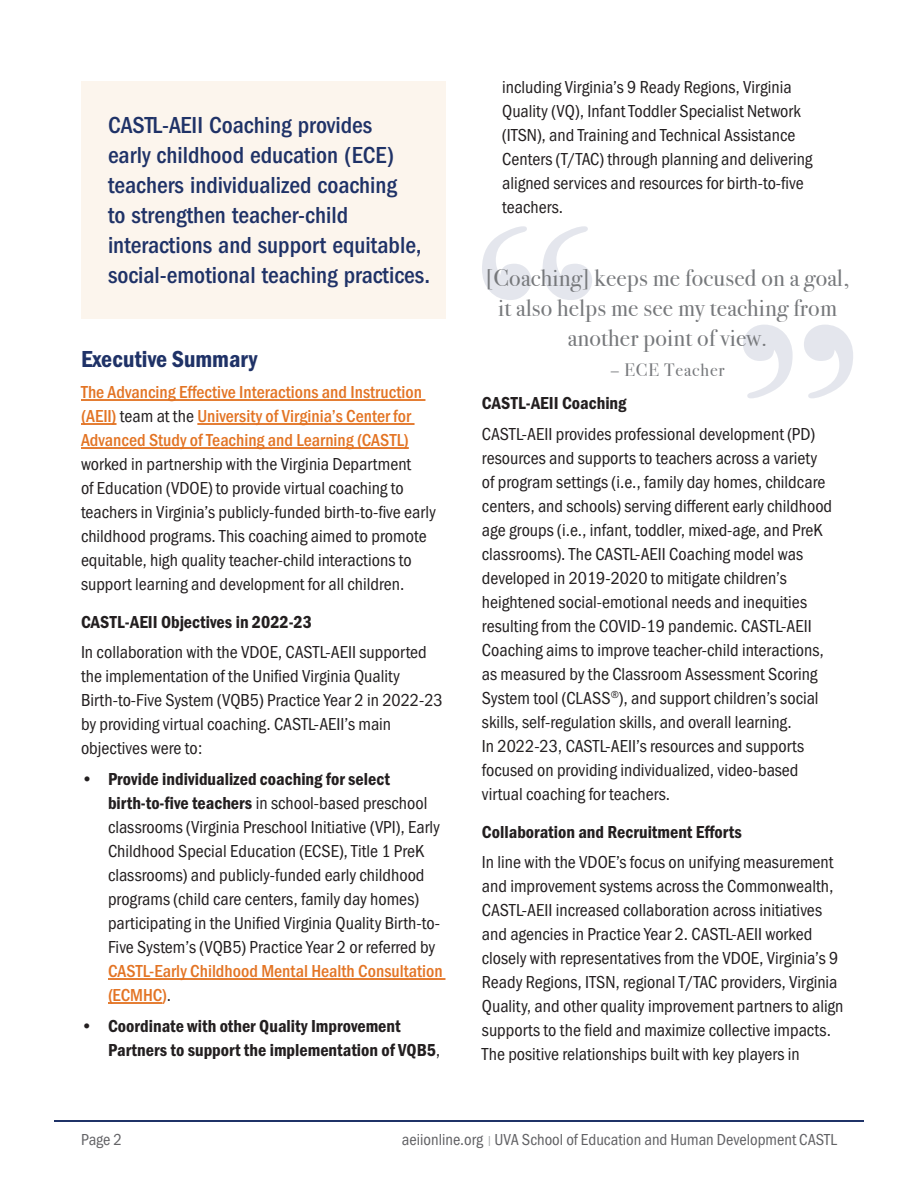
<style>
.page{position:relative;width:918px;height:1188px;background:#fff}
.page>*{position:absolute;margin:0;border:0;box-sizing:border-box;transform-origin:0 0}
.t1{font:500 condensed 24px/30px "Franklin Gothic LT Pro";color:#1f3267}
.t2{font:24px/30px "Bodoni Svty Two ITCTT";letter-spacing:.01em;color:#76787b;text-align:center}
.t3{font:24px "Franklin Gothic URW Con Dem";color:#1f3267}
.t4{font:18px/24px "Franklin Gothic URW Cond";color:#231f20}
.t5{font:18px/24px "Franklin Gothic URW Con Dem";color:#231f20}
.t6{font:500 18px/24px "Franklin Gothic URW Cond";color:#e37424}
.t7{font:18px "Bodoni Svty Two ITCTT";letter-spacing:.05em;color:#76787b}
.t8{font:16.5px "Franklin Gothic URW Cond";color:#616164}
.t9{font:16.5px "Franklin Gothic URW Cond";color:#636366}
.s1{font-weight:400;color:#231f20}
.s2{font-family:"Franklin Gothic URW Con Dem"}
.s3{font-family:"Franklin Gothic URW Cond"}
.s4{font-size:12px;color:#9d9fa2}
</style>
<div class="page">
<hr style="left:54px;top:1121px;width:810px;height:1px;background:#1f3267">
<hr style="left:81px;top:399px;width:344px;height:2px;background:#e37424">
<hr style="left:81px;top:423px;width:36px;height:2px;background:#e37424">
<hr style="left:197px;top:423px;width:218px;height:2px;background:#e37424">
<hr style="left:81px;top:447px;width:328px;height:2px;background:#e37424">
<hr style="left:108px;top:978px;width:338px;height:2px;background:#e37424">
<hr style="left:108px;top:1002px;width:54px;height:2px;background:#e37424">
<div style="left:81px;top:81px;width:365px;height:238px;background:#fcf5ed"></div>
<svg style="left:743px;top:325px;width:110px;height:73px"></svg>
<svg style="left:482px;top:226px;width:110px;height:74px"></svg>
<h1 class="t1" style="left:108px;top:110px;width:324px">CASTL-AEII Coaching provides<br>early childhood education (ECE) teachers individualized coaching<br>to strengthen teacher-child interactions and support equitable, social-emotional teaching practices.</h1>
<h1 class="t3" style="left:81px;top:343px;width:178px">Executive Summary</h1>
<p class="t6" style="left:81px;top:379px;width:343px">The Advancing Effective Interactions and Instruction (AEII) <span class="s1">team at the</span> University of Virginia’s Center for<br>Advanced Study of Teaching and Learning (CASTL)</p>
<p class="t4" style="left:81px;top:451px;width:356px">worked in partnership with the Virginia Department<br>of Education (VDOE) to provide virtual coaching to teachers in Virginia’s publicly-funded birth-to-five early childhood programs. This coaching aimed to promote equitable, high quality teacher-child interactions to support learning and development for all children.</p>
<p class="t5" style="left:81px;top:609px;width:233px">CASTL-AEII Objectives in 2022-23</p>
<p class="t4" style="left:81px;top:639px;width:363px">In collaboration with the VDOE, CASTL-AEII supported the implementation of the Unified Virginia Quality Birth-to-Five System (VQB5) Practice Year 2 in 2022-23 by providing virtual coaching. CASTL-AEII’s main objectives were to:</p>
<p class="t5" style="left:81px;top:766px;width:311px">• Provide individualized coaching for select</p>
<p class="t4" style="left:108px;top:790px;width:334px"><span class="s2">birth-to-five teachers</span> in school-based preschool classrooms (Virginia Preschool Initiative (VPI), Early Childhood Special Education (ECSE), Title 1 PreK classrooms) and publicly-funded early childhood programs (child care centers, family day homes) participating in the Unified Virginia Quality Birth-to-Five System’s (VQB5) Practice Year 2 or referred by</p>
<p class="t6" style="left:108px;top:958px;width:336px">CASTL-Early Childhood Mental Health Consultation (ECMHC)<span class="s1">.</span></p>
<p class="t5" style="left:108px;top:1013px;width:334px;text-indent:-27px">• Coordinate with other Quality Improvement<br>Partners to support the implementation of VQB5<span class="s3">,</span></p>
<p class="t4" style="left:502px;top:74px;width:312px">including Virginia’s 9 Ready Regions, Virginia Quality (VQ), Infant Toddler Specialist Network (ITSN), and Training and Technical Assistance Centers (T/TAC) through planning and delivering aligned services and resources for birth-to-five teachers.</p>
<h1 class="t2" style="left:486px;top:260px;width:365px">[Coaching] keeps me focused on a goal, it also helps me see my teaching from another point of view.</h1>
<p class="t7" style="left:610px;top:355px;width:116px">– ECE Teacher</p>
<p class="t5" style="left:482px;top:391px;width:146px">CASTL-AEII Coaching</p>
<p class="t4" style="left:482px;top:421px;width:352px">CASTL-AEII provides professional development (PD) resources and supports to teachers across a variety of program settings (i.e., family day homes, childcare centers, and schools) serving different early childhood age groups (i.e., infant, toddler, mixed-age, and PreK classrooms). The CASTL-AEII Coaching model was developed in 2019-2020 to mitigate children’s heightened social-emotional needs and inequities resulting from the COVID-19 pandemic. CASTL-AEII Coaching aims to improve teacher-child interactions, as measured by the Classroom Assessment Scoring System tool (CLASS<sup>®</sup>), and support children’s social skills, self-regulation skills, and overall learning.<br>In 2022-23, CASTL-AEII’s resources and supports focused on providing individualized, video-based virtual coaching for teachers.</p>
<p class="t5" style="left:482px;top:819px;width:261px">Collaboration and Recruitment Efforts</p>
<p class="t4" style="left:482px;top:849px;width:363px">In line with the VDOE’s focus on unifying measurement and improvement systems across the Commonwealth, CASTL-AEII increased collaboration across initiatives and agencies in Practice Year 2. CASTL-AEII worked closely with representatives from the VDOE, Virginia’s 9<br>Ready Regions, ITSN, regional T/TAC providers, Virginia Quality, and other quality improvement partners to align supports to the field and maximize collective impacts.<br>The positive relationships built with key players in</p>
<p class="t9" style="left:81px;top:1128px;width:43px">Page 2</p>
<p class="t8" style="left:402px;top:1128px;width:437px">aeiionline.org <span class="s4">|</span> UVA School of Education and Human Development CASTL</p>
</div>
